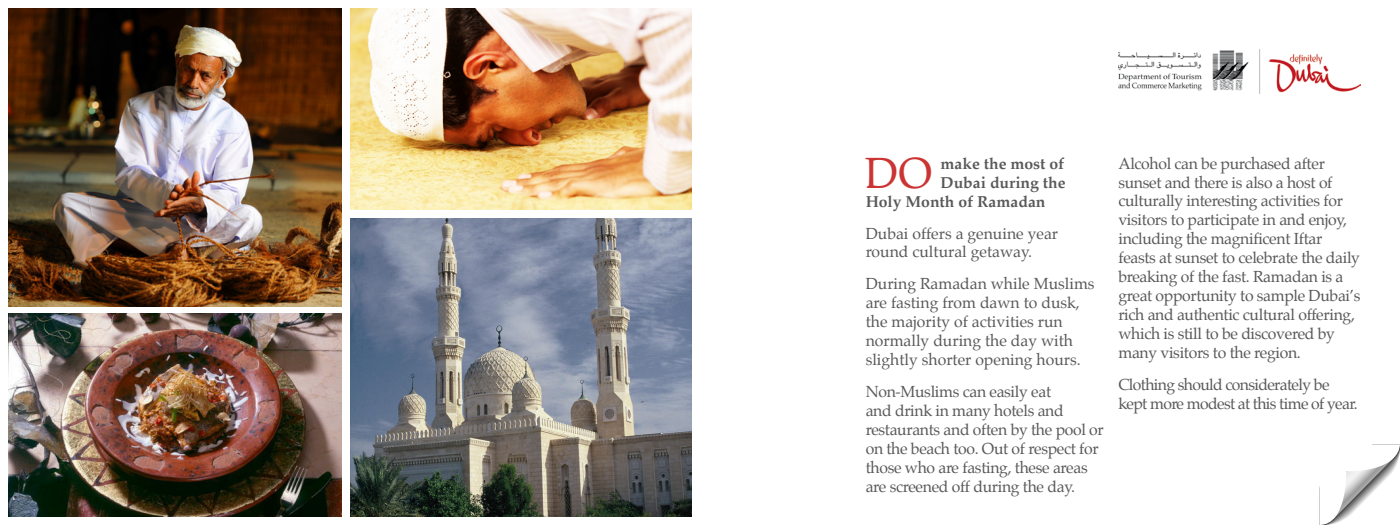
<style>
.page{position:relative;width:1400px;height:525px;background:#fff}
.page>*{position:absolute;margin:0;border:0;box-sizing:border-box;transform-origin:0 0}
.t1{font:42.88px "Palatino";color:#c33}
.t2{font:15.75px/18.9px "Palatino";letter-spacing:-.02em;color:#595959}
.t3{font:15.75px/18.9px "Palatino";color:#595959}
.t4{font:15.75px/18.9px "Palatino";letter-spacing:-.04em;color:#595959}
.t5{font:700 15.75px "Palatino";color:#595959}
</style>
<div class="page">
<svg style="left:1319px;top:444px;width:81px;height:81px"></svg>
<img style="left:9px;top:9px;width:332px;height:297px">
<img style="left:9px;top:313px;width:332px;height:203px">
<img style="left:350px;top:9px;width:341px;height:201px">
<img style="left:350px;top:219px;width:341px;height:297px">
<img style="left:1118px;top:49px;width:243px;height:45px">
<h1 class="t1" style="left:865px;top:137px;width:68px">DO</h1>
<p class="t5" style="left:941px;top:150px;width:125px">make the most of</p>
<p class="t5" style="left:941px;top:169px;width:127px">Dubai during the</p>
<p class="t5" style="left:866px;top:188px;width:181px">Holy Month of Ramadan</p>
<p class="t3" style="left:866px;top:224px;width:194px">Dubai offers a genuine year round cultural getaway.</p>
<p class="t3" style="left:866px;top:275px;width:230px">During Ramadan while Muslims are fasting from dawn to dusk, the majority of activities run normally during the day with slightly shorter opening hours.</p>
<p class="t2" style="left:866px;top:382px;width:240px">Non-Muslims can easily eat<br>and drink in many hotels and restaurants and often by the pool or on the beach too. Out of respect for those who are fasting, these areas are screened off during the day.</p>
<p class="t2" style="left:1118px;top:154px;width:244px">Alcohol can be purchased after sunset and there is also a host of culturally interesting activities for visitors to participate in and enjoy, including the magnificent Iftar feasts at sunset to celebrate the daily breaking of the fast. Ramadan is a great opportunity to sample Dubai’s rich and authentic cultural offering, which is still to be discovered by many visitors to the region.</p>
<p class="t4" style="left:1118px;top:375px;width:241px">Clothing should considerately be kept more modest at this time of year.</p>
</div>
